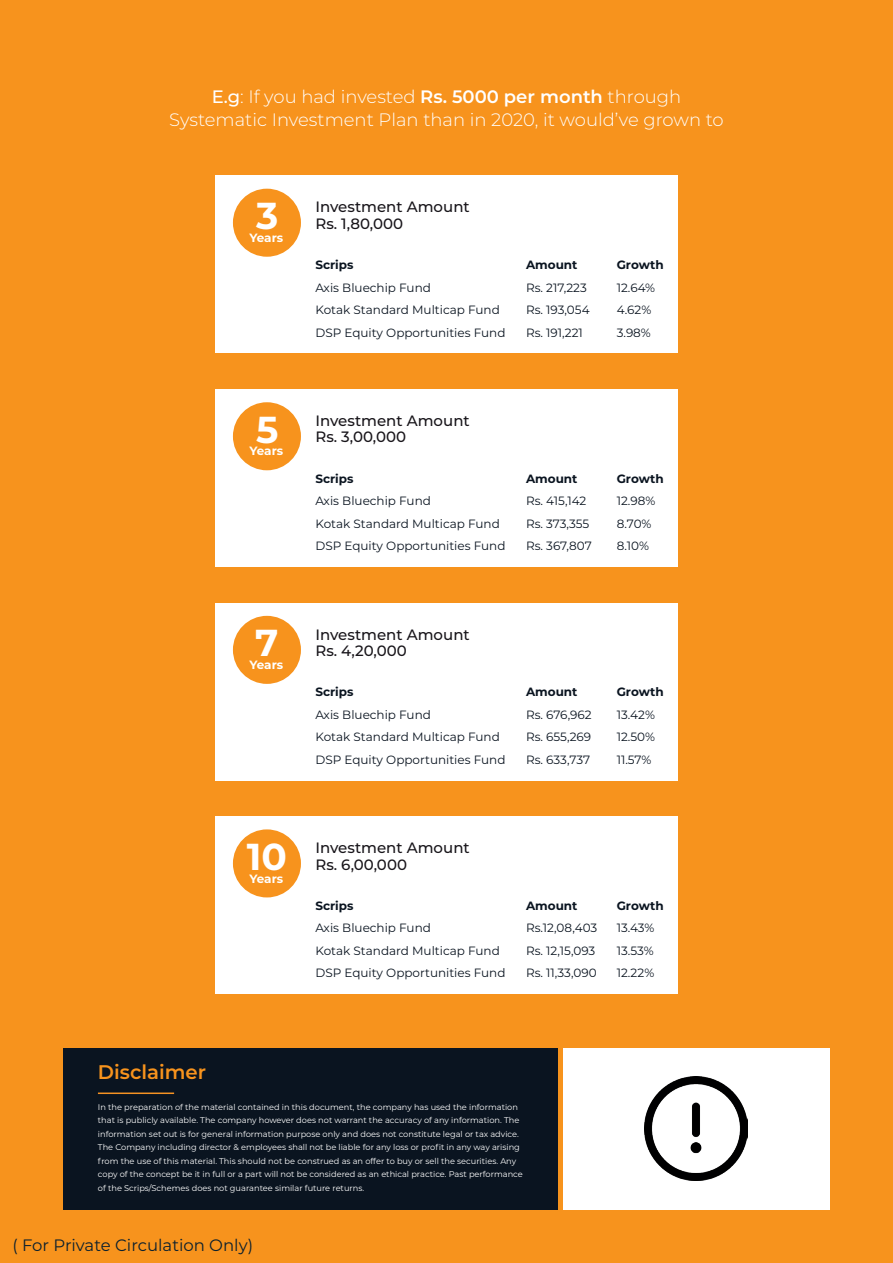
<style>
.page{position:relative;width:893px;height:1263px;background:#f7931d}
.page>*{position:absolute;margin:0;border:0;box-sizing:border-box;transform-origin:0 0}
.t1{font:700 37.5px "Montserrat";color:#fff}
.t2{font:600 19.65px "Montserrat";color:#f7931d}
.t3{font:300 18px/22.5px "Montserrat";color:#fff;text-align:center}
.t4{font:16.5px "Montserrat";color:#0b202e}
.t5{font:500 15px/16.5px "Montserrat";color:#18151a}
.t6{font:12px/22.5px "Montserrat";color:#0a1420}
.t7{font:700 12px "Montserrat";color:#0a1420}
.t8{font:700 12px "Montserrat";letter-spacing:-.01em;color:#fff}
.t9{font:8.25px/13.5px "Montserrat";color:#fff}
.s1{font-weight:500}
.s2{font-weight:600}
</style>
<div class="page">
<div style="left:215px;top:176px;width:462px;height:177px;background:#fff"></div>
<div style="left:233px;top:189px;width:68px;height:68px;background:#f7931d;border-radius:50%"></div>
<div style="left:215px;top:389px;width:462px;height:178px;background:#fff"></div>
<div style="left:233px;top:402px;width:68px;height:68px;background:#f7931d;border-radius:50%"></div>
<div style="left:215px;top:603px;width:462px;height:177px;background:#fff"></div>
<div style="left:233px;top:616px;width:68px;height:68px;background:#f7931d;border-radius:50%"></div>
<div style="left:215px;top:816px;width:462px;height:178px;background:#fff"></div>
<div style="left:233px;top:829px;width:68px;height:68px;background:#f7931d;border-radius:50%"></div>
<div style="left:64px;top:1048px;width:494px;height:161px;background:#0a1420"></div>
<div style="left:563px;top:1048px;width:266px;height:161px;background:#fff"></div>
<hr style="left:98px;top:1092px;width:76px;height:2px;background:#f69323">
<img style="left:644px;top:1077px;width:104px;height:103px">
<h3 class="t3" style="left:169px;top:85px;width:556px"><span class="s1">E.g</span>: If you had invested <span class="s2">Rs. 5000 per month</span> through<br>Systematic Investment Plan than in 2020, it would’ve grown to</h3>
<h1 class="t1" style="left:256px;top:189px;width:24px">3</h1>
<h3 class="t8" style="left:249px;top:229px;width:35px">Years</h3>
<h3 class="t5" style="left:315px;top:198px;width:156px">Investment Amount<br>Rs. 1,80,000</h3>
<h3 class="t7" style="left:315px;top:256px;width:40px">Scrips</h3>
<h3 class="t6" style="left:315px;top:276px;width:192px">Axis Bluechip Fund<br>Kotak Standard Multicap Fund<br>DSP Equity Opportunities Fund</h3>
<h3 class="t7" style="left:526px;top:256px;width:53px">Amount</h3>
<h3 class="t6" style="left:526px;top:276px;width:65px">Rs. 217,223<br>Rs. 193,054<br>Rs. 191,221</h3>
<h3 class="t7" style="left:617px;top:256px;width:48px">Growth</h3>
<h3 class="t6" style="left:617px;top:276px;width:40px">12.64%<br>4.62%<br>3.98%</h3>
<h1 class="t1" style="left:256px;top:402px;width:24px">5</h1>
<h3 class="t8" style="left:249px;top:442px;width:35px">Years</h3>
<h3 class="t5" style="left:315px;top:412px;width:156px">Investment Amount<br>Rs. 3,00,000</h3>
<h3 class="t7" style="left:315px;top:470px;width:40px">Scrips</h3>
<h3 class="t6" style="left:315px;top:489px;width:192px">Axis Bluechip Fund<br>Kotak Standard Multicap Fund<br>DSP Equity Opportunities Fund</h3>
<h3 class="t7" style="left:526px;top:470px;width:53px">Amount</h3>
<h3 class="t6" style="left:526px;top:489px;width:67px">Rs. 415,142<br>Rs. 373,355<br>Rs. 367,807</h3>
<h3 class="t7" style="left:617px;top:470px;width:48px">Growth</h3>
<h3 class="t6" style="left:617px;top:489px;width:40px">12.98%<br>8.70%<br>8.10%</h3>
<h1 class="t1" style="left:255px;top:616px;width:25px">7</h1>
<h3 class="t8" style="left:249px;top:656px;width:35px">Years</h3>
<h3 class="t5" style="left:315px;top:625px;width:156px">Investment Amount<br>Rs. 4,20,000</h3>
<h3 class="t7" style="left:315px;top:683px;width:40px">Scrips</h3>
<h3 class="t6" style="left:315px;top:703px;width:192px">Axis Bluechip Fund<br>Kotak Standard Multicap Fund<br>DSP Equity Opportunities Fund</h3>
<h3 class="t7" style="left:526px;top:683px;width:53px">Amount</h3>
<h3 class="t6" style="left:526px;top:703px;width:67px;text-align:justify">Rs. 676,962<br>Rs. 655,269<br>Rs. 633,737</h3>
<h3 class="t7" style="left:617px;top:683px;width:48px">Growth</h3>
<h3 class="t6" style="left:617px;top:703px;width:40px;text-align:justify">13.42% 12.50% 11.57%</h3>
<h3 class="t5" style="left:315px;top:839px;width:156px">Investment Amount<br>Rs. 6,00,000</h3>
<h3 class="t7" style="left:315px;top:897px;width:40px">Scrips</h3>
<h3 class="t6" style="left:315px;top:916px;width:192px">Axis Bluechip Fund<br>Kotak Standard Multicap Fund<br>DSP Equity Opportunities Fund</h3>
<h1 class="t1" style="left:247px;top:829px;width:42px">10</h1>
<h3 class="t8" style="left:249px;top:869px;width:35px">Years</h3>
<h3 class="t6" style="left:247px;top:914px;width:192px">DSP Equity Opportunities Fund</h3>
<h3 class="t7" style="left:526px;top:897px;width:53px">Amount</h3>
<h3 class="t6" style="left:526px;top:916px;width:73px">Rs.12,08,403<br>Rs. 12,15,093<br>Rs. 11,33,090</h3>
<h3 class="t7" style="left:617px;top:897px;width:48px">Growth</h3>
<h3 class="t6" style="left:617px;top:916px;width:39px;text-align:justify">13.43% 13.53% 12.22%</h3>
<h2 class="t2" style="left:98px;top:1058px;width:110px">Disclaimer</h2>
<p class="t9" style="left:98px;top:1100px;width:426px">In the preparation of the material contained in this document, the company has used the information that is publicly available. The company however does not warrant the accuracy of any information. The information set out is for general information purpose only and does not constitute legal or tax advice.<br>The Company including director &amp; employees shall not be liable for any loss or profit in any way arising from the use of this material. This should not be construed as an offer to buy or sell the securities. Any copy of the concept be it in full or a part will not be considered as an ethical practice. Past performance of the Scrips/Schemes does not guarantee similar future returns.</p>
<h3 class="t4" style="left:12px;top:1234px;width:242px">( For Private Circulation Only)</h3>
</div>
